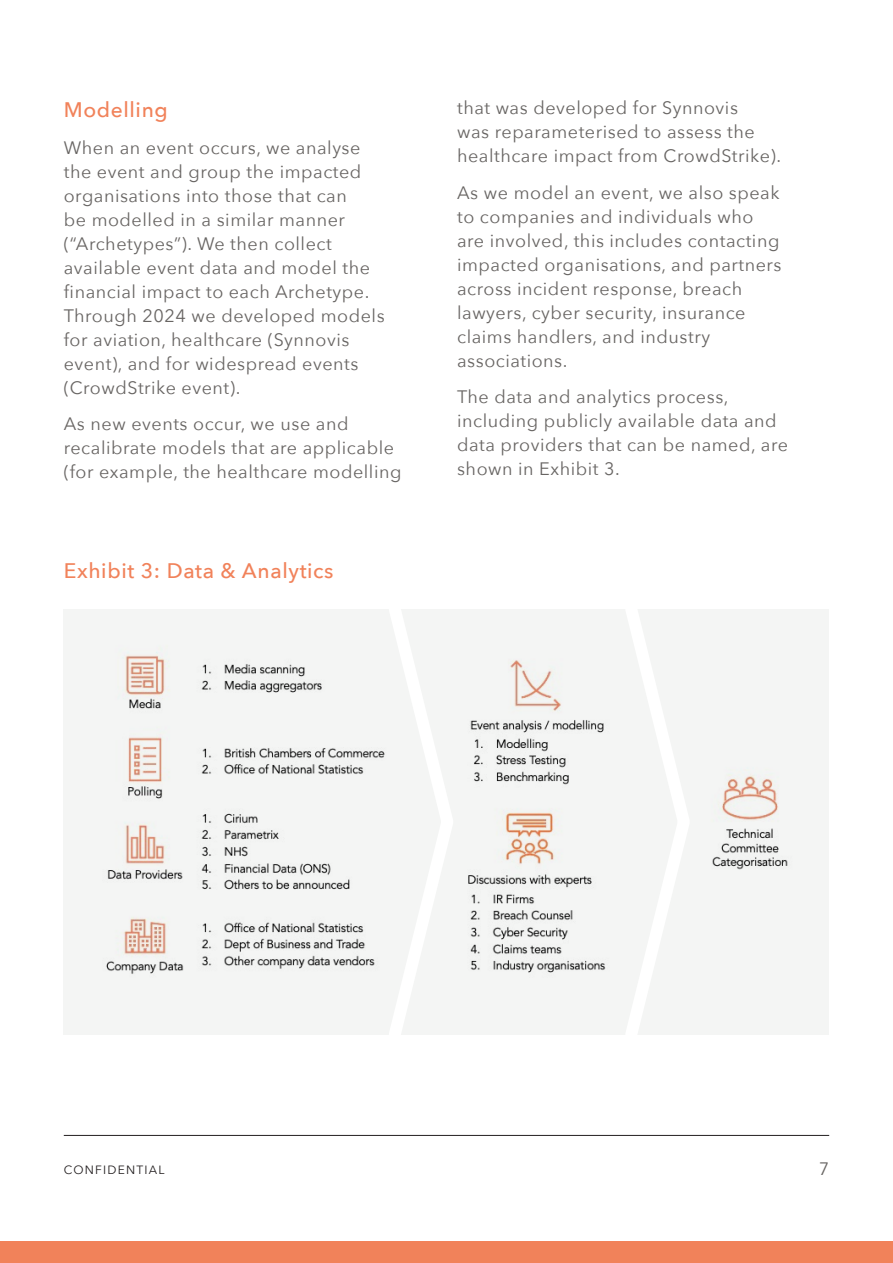
<style>
.page{position:relative;width:893px;height:1263px;background:#fff}
.page>*{position:absolute;margin:0;border:0;box-sizing:border-box;transform-origin:0 0}
.t1{font:500 21px "Avenir Next";letter-spacing:.03em;color:#f1825a}
.t2{font:18px/24px "Avenir Next";letter-spacing:.03em;color:#686563}
.t3{font:12px "Avenir Next";letter-spacing:.1em;color:#231f20}
</style>
<div class="page">
<hr style="left:64px;top:1135px;width:765px;height:1px;background:#231f20">
<div style="left:0;top:1242px;width:893px;height:21px;background:#f1825a"></div>
<div style="left:64px;top:609px;width:765px;height:426px;background:#f4f5f4"></div>
<img style="left:106px;top:652px;width:682px;height:322px">
<svg style="left:380px;top:609px;width:80px;height:426px"></svg>
<svg style="left:617px;top:609px;width:79px;height:426px"></svg>
<p class="t1" style="left:64px;top:92px;width:106px">Modelling</p>
<p class="t2" style="left:64px;top:135px;width:322px">When an event occurs, we analyse the event and group the impacted organisations into those that can<br>be modelled in a similar manner (“Archetypes”). We then collect available event data and model the financial impact to each Archetype.<br>Through 2024 we developed models for aviation, healthcare (Synnovis event), and for widespread events (CrowdStrike event).</p>
<p class="t2" style="left:64px;top:411px;width:339px">As new events occur, we use and recalibrate models that are applicable (for example, the healthcare modelling</p>
<p class="t1" style="left:64px;top:553px;width:271px">Exhibit 3: Data &amp; Analytics</p>
<p class="t2" style="left:457px;top:95px;width:325px">that was developed for Synnovis<br>was reparameterised to assess the healthcare impact from CrowdStrike).</p>
<p class="t2" style="left:457px;top:180px;width:326px">As we model an event, we also speak to companies and individuals who are involved, this includes contacting impacted organisations, and partners across incident response, breach lawyers, cyber security, insurance claims handlers, and industry associations.</p>
<p class="t2" style="left:457px;top:384px;width:332px">The data and analytics process, including publicly available data and data providers that can be named, are shown in Exhibit 3.</p>
<p class="t3" style="left:64px;top:1159px;width:102px">CONFIDENTIAL</p>
<p class="t2" style="left:819px;top:1156px;width:12px">7</p>
</div>
